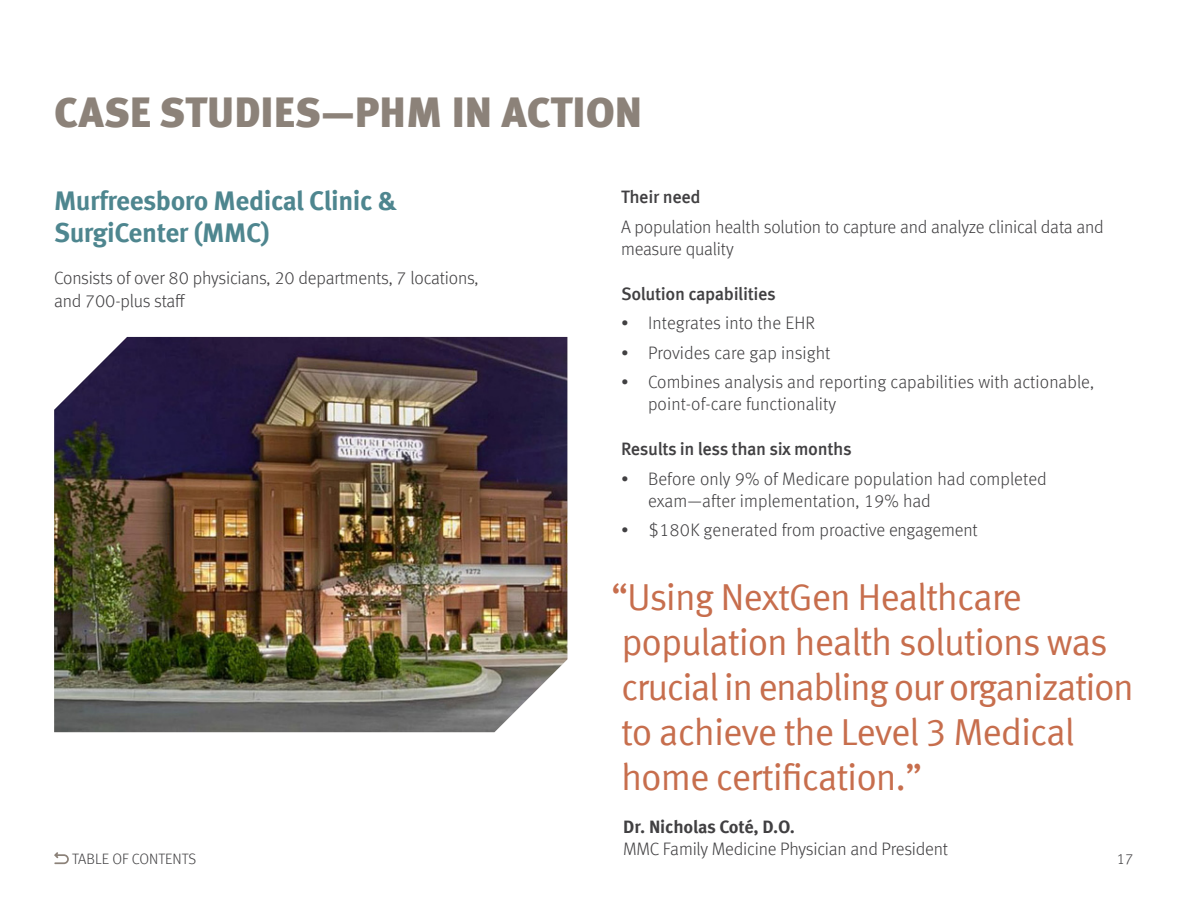
<style>
.page{position:relative;width:1188px;height:918px;background:#fff}
.page>*{position:absolute;margin:0;border:0;box-sizing:border-box;transform-origin:0 0}
.t1{font:900 42px "Meta Offc";color:#8c8279}
.t2{font:37.5px/45px "Meta Offc Norm";letter-spacing:-.03em;color:#c76e4d}
.t3{font:700 27px/31.5px "Meta Offc";letter-spacing:-.015em;color:#4e868f}
.t4{font:300 18px/22.5px "Meta Offc";letter-spacing:-.005em;color:#414042}
.t5{font:500 18px "Meta Offc";letter-spacing:-.02em;color:#414042}
.t6{font:700 18px "Meta Offc";letter-spacing:-.01em;color:#414042}
.t7{font:300 15px "Meta Offc";color:#414042}
</style>
<div class="page">
<img style="left:54px;top:337px;width:513px;height:395px">
<svg style="left:54px;top:852px;width:15px;height:12px"></svg>
<h1 class="t1" style="left:54px;top:87px;width:590px">CASE STUDIES—PHM IN ACTION</h1>
<h3 class="t3" style="left:54px;top:186px;width:344px">Murfreesboro Medical Clinic &amp;<br>SurgiCenter (MMC)</h3>
<p class="t4" style="left:54px;top:267px;width:426px">Consists of over 80 physicians, 20 departments, 7 locations, and 700-plus staff</p>
<p class="t5" style="left:621px;top:187px;width:81px">Their need</p>
<p class="t4" style="left:621px;top:216px;width:484px">A population health solution to capture and analyze clinical data and measure quality</p>
<p class="t5" style="left:621px;top:283px;width:156px">Solution capabilities</p>
<p class="t4" style="left:621px;top:312px;width:195px">• Integrates into the EHR</p>
<p class="t4" style="left:621px;top:342px;width:211px">• Provides care gap insight</p>
<p class="t4" style="left:648px;top:371px;width:448px;text-indent:-27px">• Combines analysis and reporting capabilities with actionable, point-of-care functionality</p>
<p class="t5" style="left:621px;top:439px;width:232px">Results in less than six months</p>
<p class="t4" style="left:648px;top:468px;width:400px;text-indent:-27px">• Before only 9% of Medicare population had completed exam—after implementation, 19% had</p>
<p class="t4" style="left:621px;top:519px;width:358px">• $180K generated from proactive engagement</p>
<h2 class="t2" style="left:611px;top:575px;width:525px">“Using NextGen Healthcare population health solutions was crucial in enabling our organization to achieve the Level 3 Medical home certification.”</h2>
<p class="t6" style="left:623px;top:816px;width:173px">Dr. Nicholas Coté, D.O.</p>
<p class="t4" style="left:623px;top:838px;width:327px">MMC Family Medicine Physician and President</p>
<p class="t7" style="left:72px;top:850px;width:125px">TABLE OF CONTENTS</p>
<p class="t7" style="left:1117px;top:850px;width:19px">17</p>
</div>
